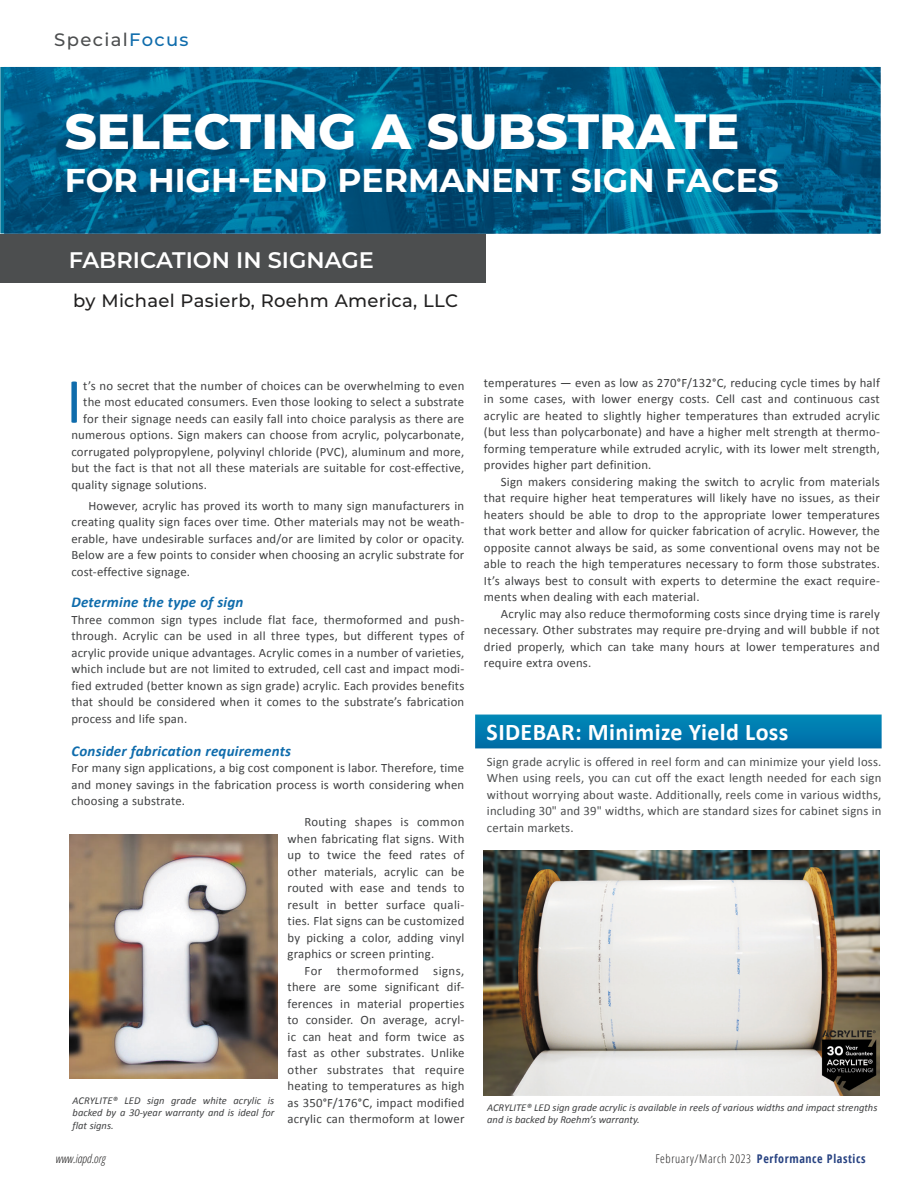
<style>
.page{position:relative;width:918px;height:1188px;background:#fff}
.page>*{position:absolute;margin:0;border:0;box-sizing:border-box;transform-origin:0 0}
.Normal_What_s_Normal{font:64.8px "Calibri";color:#0f6cac}
.t1{font:800 49.5px "Montserrat";color:#fff}
.t2{font:700 33px "Montserrat";color:#fff}
.t3{font:700 24px "Calibri";letter-spacing:.015em;color:#fff}
.t4{font:600 22.5px "Montserrat";color:#fff}
.byline{font:500 18px "Montserrat";letter-spacing:.015em;color:#222121}
.t5{font:500 18px "Montserrat";letter-spacing:.075em;color:#4c4e4f}
.t6{font:italic 700 15px "Calibri";letter-spacing:.015em;color:#0f6cac}
.Normal_What_s_Normal-2{font:12.75px/16.5px "Calibri";letter-spacing:.015em;color:#404142;text-align:justify}
.t7{font:12.75px/16.5px "Calibri";letter-spacing:.015em;color:#4c4e4f;text-align:justify}
.t8{font:700 condensed 12px "Open Sans";letter-spacing:.05em;color:#284382}
.t9{font:italic 300 condensed 12px "Open Sans";color:#222121}
.Normal_What_s_Normal-3{font:italic 10.5px/12.6px "Calibri";color:#404142}
.s1{color:#0f6cac}
.s2{font-weight:300;color:#222121}
</style>
<div class="page">
<img style="left:4px;top:67px;width:876px;height:166px">
<div style="left:0;top:234px;width:486px;height:49px;background:#4c4e4f"></div>
<svg style="left:475px;top:715px;width:407px;height:33px;background:#007aae"></svg>
<img style="left:484px;top:850px;width:396px;height:245px">
<img style="left:70px;top:834px;width:207px;height:244px">
<p class="t5" style="left:54px;top:27px;width:136px">Special<span class="s1">Focus</span></p>
<p class="t1" style="left:65px;top:95px;width:676px">SELECTING A SUBSTRATE</p>
<p class="t2" style="left:65px;top:157px;width:716px">FOR HIGH-END PERMANENT SIGN FACES</p>
<p class="t4" style="left:69px;top:244px;width:307px">FABRICATION IN SIGNAGE</p>
<p class="byline" style="left:73px;top:289px;width:387px">by Michael Pasierb, Roehm America, LLC</p>
<p class="Normal_What_s_Normal-2" style="left:484px;top:374px;width:398px">temperatures — even as low as 270°F/132°C, reducing cycle times by half in some cases, with lower energy costs. Cell cast and continuous cast acrylic are heated to slightly higher temperatures than extruded acrylic (but less than polycarbonate) and have a higher melt strength at thermo&shy;forming temperature while extruded acrylic, with its lower melt strength, provides higher part definition.</p>
<p class="Normal_What_s_Normal-2" style="left:484px;top:473px;width:398px;text-indent:17px">Sign makers considering making the switch to acrylic from materials that require higher heat temperatures will likely have no issues, as their heaters should be able to drop to the appropriate lower temperatures that work better and allow for quicker fabrication of acrylic. However, the opposite cannot always be said, as some conventional ovens may not be able to reach the high temperatures necessary to form those substrates.<br>It’s always best to consult with experts to determine the exact require&shy;ments when dealing with each material.</p>
<p class="Normal_What_s_Normal-2" style="left:484px;top:605px;width:397px;text-indent:17px">Acrylic may also reduce thermoforming costs since drying time is rarely necessary. Other substrates may require pre-drying and will bubble if not dried properly, which can take many hours at lower temperatures and require extra ovens.</p>
<p class="Normal_What_s_Normal" style="left:66px;top:361px;width:18px">I</p>
<p class="Normal_What_s_Normal-2" style="left:83px;top:377px;width:383px">t’s no secret that the number of choices can be overwhelming to even</p>
<p class="Normal_What_s_Normal-2" style="left:83px;top:393px;width:383px">the most educated consumers. Even those looking to select a substrate</p>
<p class="Normal_What_s_Normal-2" style="left:83px;top:410px;width:383px">for their signage needs can easily fall into choice paralysis as there are</p>
<p class="Normal_What_s_Normal-2" style="left:71px;top:426px;width:394px">numerous options. Sign makers can choose from acrylic, polycarbonate,</p>
<p class="Normal_What_s_Normal-2" style="left:71px;top:443px;width:394px">corrugated polypropylene, polyvinyl chloride (PVC), aluminum and more,</p>
<p class="Normal_What_s_Normal-2" style="left:71px;top:459px;width:394px">but the fact is that not all these materials are suitable for cost-effective,</p>
<p class="Normal_What_s_Normal-2" style="left:71px;top:476px;width:137px">quality signage solutions.</p>
<p class="Normal_What_s_Normal-2" style="left:71px;top:497px;width:394px;text-indent:17px">However, acrylic has proved its worth to many sign manufacturers in creating quality sign faces over time. Other materials may not be weath&shy;erable, have undesirable surfaces and/or are limited by color or opacity.<br>Below are a few points to consider when choosing an acrylic substrate for cost-effective signage.</p>
<p class="t6" style="left:71px;top:592px;width:174px">Determine the type of sign</p>
<p class="Normal_What_s_Normal-2" style="left:71px;top:611px;width:394px">Three common sign types include flat face, thermoformed and push&shy;through. Acrylic can be used in all three types, but different types of acrylic provide unique advantages. Acrylic comes in a number of varieties, which include but are not limited to extruded, cell cast and impact modi&shy;fied extruded (better known as sign grade) acrylic. Each provides benefits that should be considered when it comes to the substrate’s fabrication process and life span.</p>
<p class="t6" style="left:71px;top:740px;width:221px">Consider fabrication requirements</p>
<p class="Normal_What_s_Normal-2" style="left:71px;top:759px;width:394px">For many sign applications, a big cost component is labor. Therefore, time and money savings in the fabrication process is worth considering when choosing a substrate.</p>
<p class="Normal_What_s_Normal-2" style="left:288px;top:813px;width:178px;text-indent:17px">Routing shapes is common when fabricating flat signs. With up to twice the feed rates of other materials, acrylic can be routed with ease and tends to result in better surface quali&shy;ties. Flat signs can be customized by picking a color, adding vinyl graphics or screen printing.</p>
<p class="Normal_What_s_Normal-2" style="left:288px;top:962px;width:178px;text-indent:17px">For thermoformed signs, there are some significant dif&shy;ferences in material properties to consider. On average, acryl&shy;ic can heat and form twice as fast as other substrates. Unlike other substrates that require heating to temperatures as high as 350°F/176°C, impact modified acrylic can thermoform at lower</p>
<p class="t3" style="left:487px;top:716px;width:303px">SIDEBAR: Minimize Yield Loss</p>
<p class="t7" style="left:487px;top:753px;width:396px">Sign grade acrylic is offered in reel form and can minimize your yield loss.<br>When using reels, you can cut off the exact length needed for each sign without worrying about waste. Additionally, reels come in various widths, including 30" and 39" widths, which are standard sizes for cabinet signs in certain markets.</p>
<p class="Normal_What_s_Normal-3" style="left:73px;top:1093px;width:203px;text-align:justify">ACRYLITE® LED sign grade white acrylic is backed by a 30-year warranty and is ideal for flat signs.</p>
<p class="t9" style="left:55px;top:1150px;width:51px">www.iapd.org</p>
<p class="t8" style="left:655px;top:1150px;width:212px"><span class="s2">February/March 2023</span> Performance Plastics</p>
<p class="Normal_What_s_Normal-3" style="left:487px;top:1100px;width:392px">ACRYLITE® LED sign grade acrylic is available in reels of various widths and impact strengths and is backed by Roehm’s warranty.</p>
</div>
